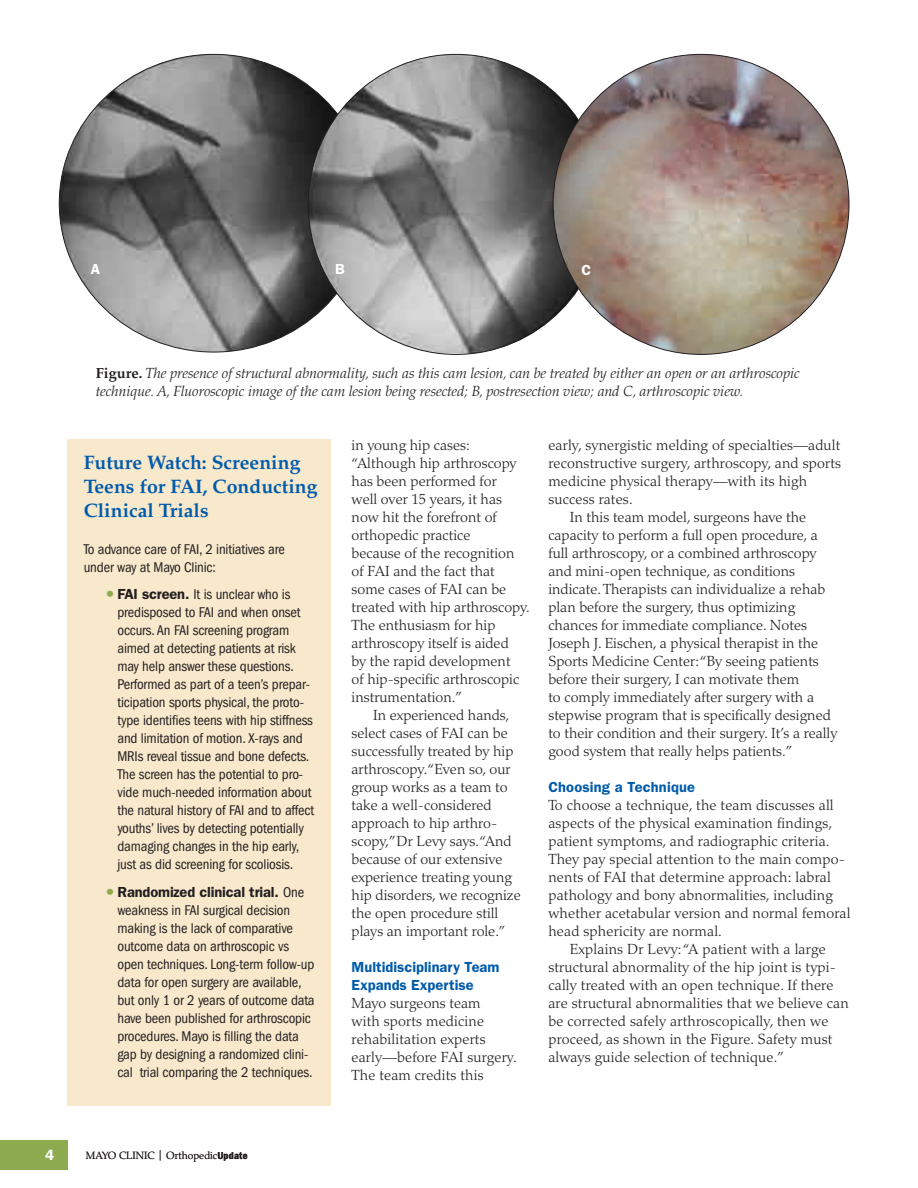
<style>
.page{position:relative;width:918px;height:1188px;background:#fff}
.page>*{position:absolute;margin:0;border:0;box-sizing:border-box;transform-origin:0 0}
.FigureCaption{font:700 19.5px/24px "Palatino LT Std";color:#015bab}
.t1{font:600 15px "ITC Franklin Gothic Std";color:#fff}
.Text_subhead{font:300 14.7px/18px "Palatino LT Std";color:#231f20}
.FigureCaption-2{font:condensed 14.7px/18px "ITC Franklin Gothic Std";letter-spacing:-.01em;color:#231f20}
.FigureCaption-3{font:italic 300 14.7px/18px "Palatino LT Std";color:#231f20}
.Text_subhead-2{font:600 14.7px/18px "ITC Franklin Gothic Std";color:#015bab}
.Text_subhead-3{font:600 14.7px "ITC Franklin Gothic Std";color:#fff}
.t2{font:300 10.5px "Palatino LT Std";color:#231f20}
.s1{font-weight:700;font-style:normal}
.s2{font-weight:600;font-stretch:normal;font-size:21px;color:#8eab50}
.s3{font-weight:600;font-stretch:normal}
.s4{font-weight:400}
.s5{font-family:"ITC Franklin Gothic Std Dm Cd";font-weight:400}
</style>
<div class="page">
<div style="left:0;top:1140px;width:68px;height:30px;background:#8eab50"></div>
<img style="left:59px;top:54px;width:249px;height:298px">
<img style="left:308px;top:54px;width:245px;height:300px">
<img style="left:553px;top:54px;width:296px;height:300px">
<div style="left:68px;top:439px;width:263px;height:667px;background:#f8e8cc"></div>
<p class="Text_subhead-3" style="left:91px;top:260px;width:11px">A</p>
<p class="Text_subhead-3" style="left:335px;top:261px;width:11px">B</p>
<p class="Text_subhead-3" style="left:582px;top:261px;width:11px">C</p>
<p class="FigureCaption-3" style="left:96px;top:364px;width:705px"><span class="s1">Figure.</span> The presence of structural abnormality, such as this cam lesion, can be treated by either an open or an arthroscopic technique. A, Fluoroscopic image of the cam lesion being resected; B, postresection view; and C, arthroscopic view.</p>
<p class="FigureCaption" style="left:84px;top:451px;width:236px">Future Watch: Screening<br>Teens for FAI, Conducting<br>Clinical Trials</p>
<p class="FigureCaption-2" style="left:84px;top:540px;width:203px">To advance care of FAI, 2 initiatives are under way at Mayo Clinic:</p>
<p class="FigureCaption-2" style="left:117px;top:586px;width:198px;text-indent:-14px"><span class="s2">•</span><span class="s3">FAI screen.</span> It is unclear who is predisposed to FAI and when onset occurs. An FAI screening program aimed at detecting patients at risk may help answer these questions.<br>Performed as part of a teen’s prepar&shy;ticipation sports physical, the proto&shy;type identifies teens with hip stiffness and limitation of motion. X-rays and MRIs reveal tissue and bone defects.<br>The screen has the potential to pro&shy;vide much-needed information about the natural history of FAI and to affect youths’ lives by detecting potentially damaging changes in the hip early, just as did screening for scoliosis.</p>
<p class="FigureCaption-2" style="left:117px;top:883px;width:199px;text-indent:-14px"><span class="s2">•</span><span class="s3">Randomized clinical trial.</span> One weakness in FAI surgical decision making is the lack of comparative outcome data on arthroscopic vs open techniques. Long-term follow-up data for open surgery are available, but only 1 or 2 years of outcome data have been published for arthroscopic procedures. Mayo is filling the data gap by designing a randomized clini&shy;cal trial comparing the 2 techniques.</p>
<p class="t1" style="left:45px;top:1146px;width:11px">4</p>
<p class="t2" style="left:86px;top:1149px;width:163px">MAYO CLINIC <span class="s4">|</span> Orthopedic<span class="s5">Update</span></p>
<p class="Text_subhead" style="left:352px;top:436px;width:180px">in young hip cases: “Although hip arthroscopy has been performed for<br>well over 15 years, it has now hit the forefront of orthopedic practice<br>because of the recognition of FAI and the fact that some cases of FAI can be treated with hip arthroscopy.<br>The enthusiasm for hip arthroscopy itself is aided<br>by the rapid development<br>of hip-specific arthroscopic instrumentation.”</p>
<p class="Text_subhead" style="left:352px;top:706px;width:171px;text-indent:22px">In experienced hands, select cases of FAI can be successfully treated by hip arthroscopy. “Even so, our group works as a team to take a well-considered approach to hip arthro&shy;scopy,”Dr Levy says. “And because of our extensive experience treating young hip disorders, we recognize the open procedure still plays an important role.”</p>
<p class="Text_subhead-2" style="left:352px;top:958px;width:149px">Multidisciplinary Team<br>Expands Expertise</p>
<p class="Text_subhead" style="left:352px;top:994px;width:167px">Mayo surgeons team<br>with sports medicine rehabilitation experts early—before FAI surgery.<br>The team credits this</p>
<p class="Text_subhead" style="left:548px;top:436px;width:294px">early, synergistic melding of specialties—adult reconstructive surgery, arthroscopy, and sports medicine physical therapy—with its high success rates.</p>
<p class="Text_subhead" style="left:548px;top:508px;width:291px;text-indent:22px">In this team model, surgeons have the capacity to perform a full open procedure, a full arthroscopy, or a combined arthroscopy and mini-open technique, as conditions indicate. Therapists can individualize a rehab plan before the surgery, thus optimizing chances for immediate compliance. Notes Joseph J. Eischen, a physical therapist in the Sports Medicine Center: “By seeing patients before their surgery, I can motivate them<br>to comply immediately after surgery with a stepwise program that is specifically designed to their condition and their surgery. It’s a really good system that really helps patients.”</p>
<p class="Text_subhead-2" style="left:548px;top:778px;width:148px">Choosing a Technique</p>
<p class="Text_subhead" style="left:548px;top:796px;width:304px">To choose a technique, the team discusses all aspects of the physical examination findings, patient symptoms, and radiographic criteria.<br>They pay special attention to the main compo&shy;nents of FAI that determine approach: labral pathology and bony abnormalities, including whether acetabular version and normal femoral head sphericity are normal.</p>
<p class="Text_subhead" style="left:548px;top:940px;width:302px;text-indent:22px">Explains Dr Levy: “A patient with a large structural abnormality of the hip joint is typi&shy;cally treated with an open technique. If there are structural abnormalities that we believe can be corrected safely arthroscopically, then we proceed, as shown in the Figure. Safety must always guide selection of technique.”</p>
</div>
